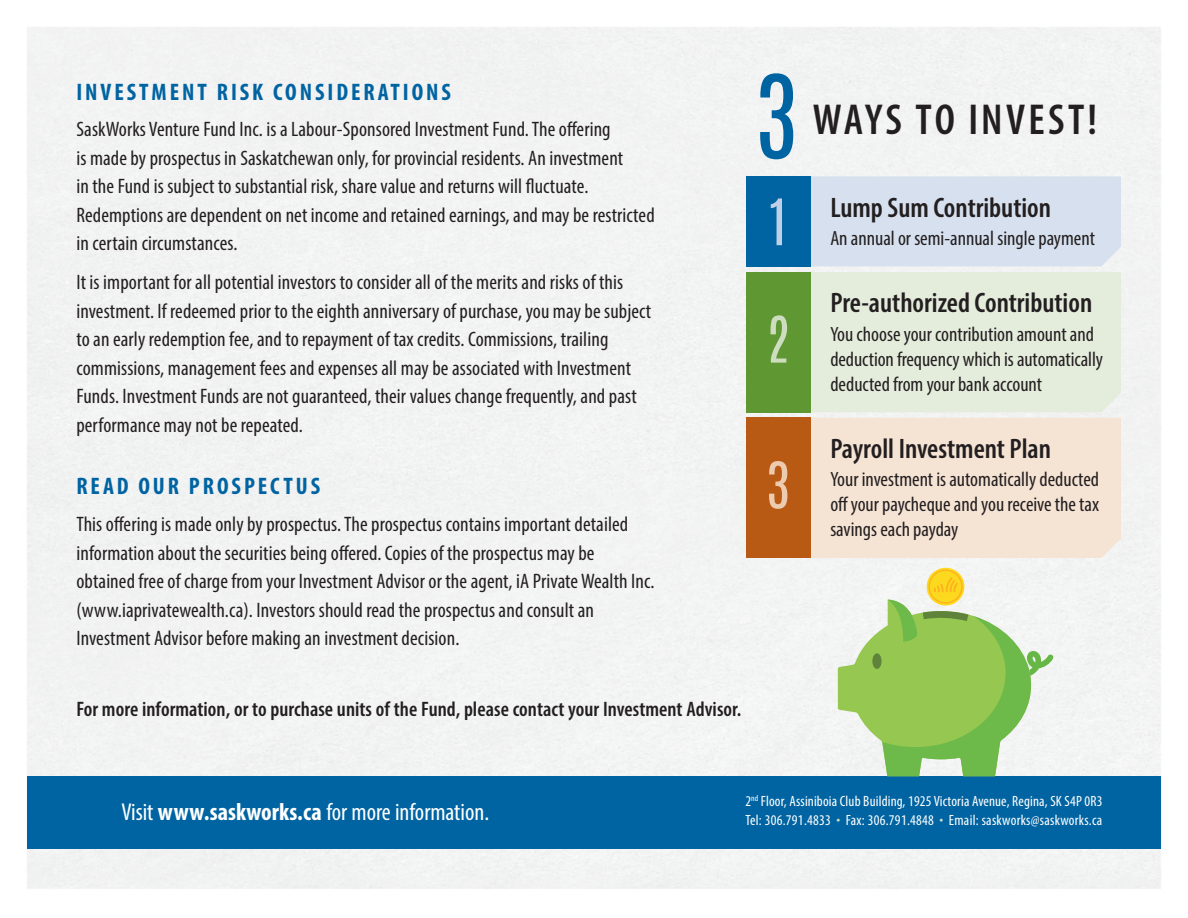
<style>
.page{position:relative;width:1188px;height:918px;background:#fff}
.page>*{position:absolute;margin:0;border:0;box-sizing:border-box;transform-origin:0 0}
.t1{font:97.8px "Antonio";color:#0064a2}
.t2{font:54.3px "Antonio";color:#bfd0e6}
.t3{font:54.3px "Antonio";color:#ceddbf}
.t4{font:54.3px "Antonio";color:#edcbb1}
.t5{font:600 condensed 43.5px "Myriad Pro";letter-spacing:.07em;color:#231f20}
.t6{font:600 condensed 28.2px "Myriad Pro";color:#231f20}
.copy{font:condensed 24.45px "Myriad Pro";color:#fff}
.t7{font:700 condensed 24px "Myriad Pro";letter-spacing:.125em;color:#0064a2}
.t8{font:condensed 21px/28.5px "Myriad Pro";letter-spacing:.005em;color:#231f20}
.copy-2{font:600 condensed 21px "Myriad Pro";letter-spacing:.005em;color:#231f20}
.t9{font:condensed 20.7px/25px "Myriad Pro";color:#231f20}
.t10{font:condensed 14.85px/19.2px "Myriad Pro";letter-spacing:.01em;color:#fff}
.s1{font-weight:700}
.s2{color:#ceddbf}
</style>
<div class="page">
<div style="left:27px;top:27px;width:1134px;height:862px;background:#f2f3f3"></div>
<div style="left:810px;top:176px;width:311px;height:90px;background:#d6e0ee"></div>
<div style="left:810px;top:272px;width:311px;height:140px;background:#e4ecdc"></div>
<div style="left:810px;top:418px;width:311px;height:140px;background:#f5e3d4"></div>
<div style="left:746px;top:176px;width:64px;height:90px;background:#0064a2"></div>
<div style="left:746px;top:272px;width:64px;height:140px;background:#5f9832"></div>
<div style="left:746px;top:418px;width:64px;height:140px;background:#b95a14"></div>
<div style="left:27px;top:776px;width:1134px;height:73px;background:#0064a2"></div>
<svg style="left:838px;top:566px;width:215px;height:210px"></svg>
<p class="t7" style="left:76px;top:77px;width:376px">INVESTMENT RISK CONSIDERATIONS</p>
<p class="t8" style="left:76px;top:115px;width:580px">SaskWorks Venture Fund Inc. is a Labour-Sponsored Investment Fund. The offering<br>is made by prospectus in Saskatchewan only, for provincial residents. An investment<br>in the Fund is subject to substantial risk, share value and returns will fluctuate.<br>Redemptions are dependent on net income and retained earnings, and may be restricted in certain circumstances.</p>
<p class="t8" style="left:76px;top:268px;width:576px">It is important for all potential investors to consider all of the merits and risks of this investment. If redeemed prior to the eighth anniversary of purchase, you may be subject to an early redemption fee, and to repayment of tax credits. Commissions, trailing commissions, management fees and expenses all may be associated with Investment Funds. Investment Funds are not guaranteed, their values change frequently, and past performance may not be repeated.</p>
<p class="t7" style="left:76px;top:472px;width:245px">READ OUR PROSPECTUS</p>
<p class="t8" style="left:76px;top:510px;width:580px">This offering is made only by prospectus. The prospectus contains important detailed information about the securities being offered. Copies of the prospectus may be obtained free of charge from your Investment Advisor or the agent, iA Private Wealth Inc. (www.iaprivatewealth.ca). Investors should read the prospectus and consult an Investment Advisor before making an investment decision.</p>
<p class="t1" style="left:755px;top:45px;width:45px">3</p>
<p class="t2" style="left:770px;top:182px;width:19px">1</p>
<p class="t3" style="left:766px;top:299px;width:25px">2</p>
<p class="t4" style="left:766px;top:445px;width:26px">3</p>
<p class="t5" style="left:813px;top:93px;width:286px">WAYS TO INVEST!</p>
<p class="t6" style="left:830px;top:190px;width:222px">Lump Sum Contribution</p>
<p class="t9" style="left:830px;top:225px;width:266px">An annual or semi-annual single payment</p>
<p class="t6" style="left:830px;top:286px;width:263px">Pre-authorized Contribution</p>
<p class="t9" style="left:830px;top:321px;width:274px">You choose your contribution amount and deduction frequency which is automatically deducted from your bank account</p>
<p class="t6" style="left:830px;top:431px;width:222px">Payroll Investment Plan</p>
<p class="t9" style="left:830px;top:467px;width:270px;text-align:justify">Your investment is automatically deducted off your paycheque and you receive the tax savings each payday</p>
<p class="copy-2" style="left:76px;top:696px;width:667px">For more information, or to purchase units of the Fund, please contact your Investment Advisor.</p>
<p class="copy" style="left:122px;top:797px;width:369px">Visit <span class="s1">www.saskworks.ca</span> for more information.</p>
<p class="t10" style="left:745px;top:791px;width:359px">2<sup>nd</sup> Floor, Assiniboia Club Building, 1925 Victoria Avenue, Regina, SK S4P 0R3<br>Tel: 306.791.4833 <span class="s2">•</span> Fax: 306.791.4848 <span class="s2">•</span> Email: saskworks@saskworks.ca</p>
</div>
